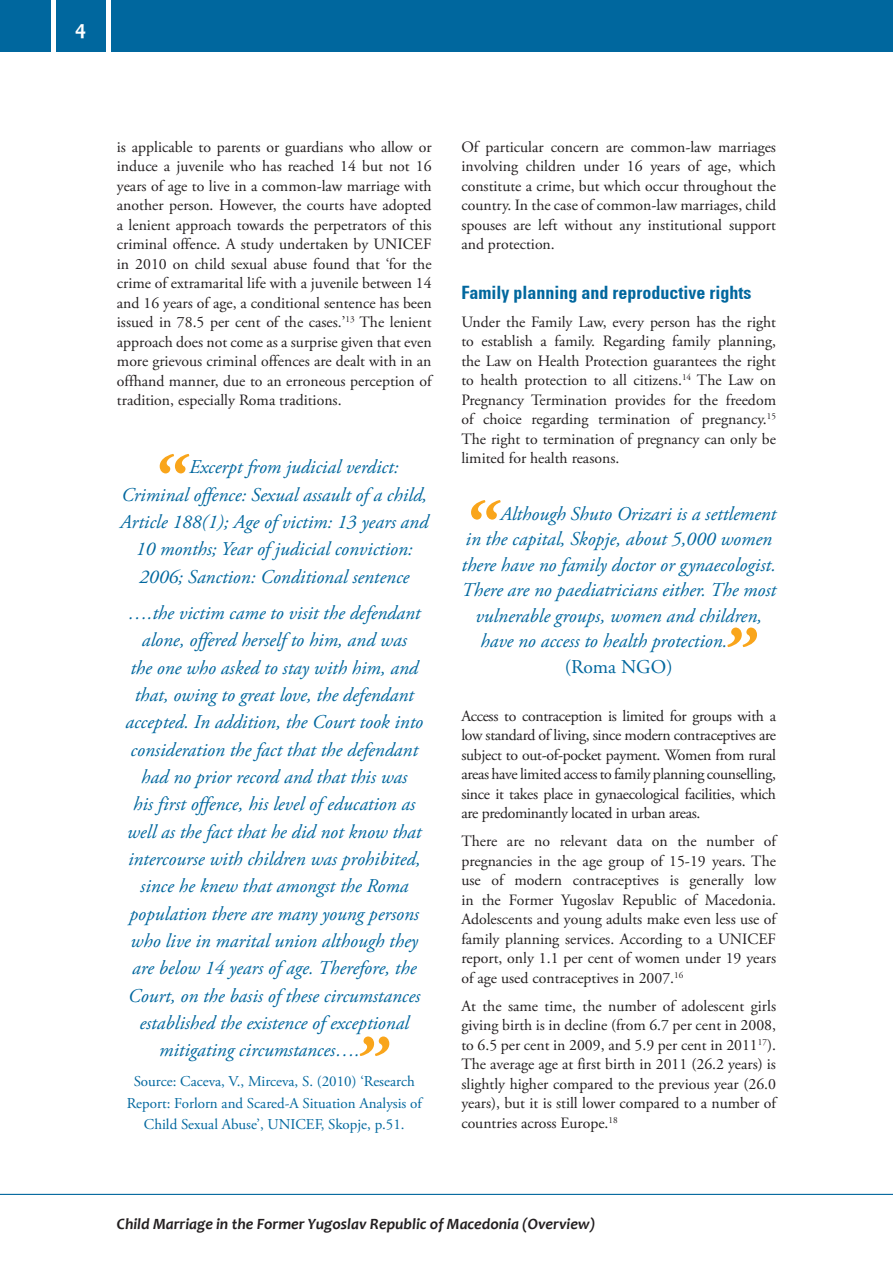
<style>
.page{position:relative;width:893px;height:1263px;background:#fff}
.page>*{position:absolute;margin:0;border:0;box-sizing:border-box;transform-origin:0 0}
.t1{font:700 21px "Candara";color:#fff}
.t2{font:italic 19.5px "Adobe Garamond Pro";color:#00679e}
.t3{font:19.5px "Adobe Garamond Pro";color:#00679e}
.t4{font:700 condensed 18px "Univers";color:#00679e}
.t5{font:15.75px/19.5px "Adobe Garamond Pro";color:#231f20;text-align:justify}
.t6{font:italic 700 15.75px "Candara";color:#231f20}
.t7{font:15px/21.3px "Adobe Garamond Pro";color:#00679e;text-align:center}
</style>
<div class="page">
<div style="left:0;top:0;width:893px;height:51px;background:#00679e"></div>
<div style="left:106px;top:0;width:5px;height:60px;background:#fff"></div>
<hr style="left:51px;top:0;width:4px;height:60px;background:#fff">
<hr style="left:0;top:1194px;width:893px;height:1px;background:#00679e">
<svg style="left:160px;top:454px;width:30px;height:19px"></svg>
<svg style="left:359px;top:1036px;width:30px;height:20px"></svg>
<svg style="left:471px;top:500px;width:30px;height:20px"></svg>
<svg style="left:727px;top:627px;width:30px;height:20px"></svg>
<h1 class="t1" style="left:75px;top:15px;width:13px">4</h1>
<p class="t5" style="left:117px;top:138px;width:316px">is applicable to parents or guardians who allow or induce a juvenile who has reached 14 but not 16 years of age to live in a common-law marriage with another person. However, the courts have adopted a lenient approach towards the perpetrators of this criminal offence. A study undertaken by UNICEF in 2010 on child sexual abuse found that ‘for the crime of extramarital life with a juvenile between 14 and 16 years of age, a conditional sentence has been issued in 78.5 per cent of the cases.’<sup>13</sup> The lenient approach does not come as a surprise given that even more grievous criminal offences are dealt with in an offhand manner, due to an erroneous perception of tradition, especially Roma traditions.</p>
<p class="t5" style="left:461px;top:138px;width:316px">Of particular concern are common-law marriages involving children under 16 years of age, which constitute a crime, but which occur throughout the country. In the case of common-law marriages, child spouses are left without any institutional support and protection.</p>
<p class="t4" style="left:461px;top:281px;width:291px">Family planning and reproductive rights</p>
<p class="t5" style="left:461px;top:313px;width:316px">Under the Family Law, every person has the right to establish a family. Regarding family planning, the Law on Health Protection guarantees the right to health protection to all citizens.<sup>14</sup> The Law on Pregnancy Termination provides for the freedom of choice regarding termination of pregnancy.<sup>15<br></sup>The right to termination of pregnancy can only be limited for health reasons.</p>
<p class="t2" style="left:189px;top:456px;width:211px">Excerpt from judicial verdict:</p>
<p class="t2" style="left:121px;top:483px;width:307px">Criminal offence: Sexual assault of a child,</p>
<p class="t2" style="left:120px;top:510px;width:310px">Article 188(1); Age of victim: 13 years and</p>
<p class="t2" style="left:136px;top:537px;width:279px">10 months; Year of judicial conviction:</p>
<p class="t2" style="left:139px;top:565px;width:272px">2006; Sanction: Conditional sentence</p>
<p class="t2" style="left:128px;top:601px;width:294px">….the victim came to visit the defendant</p>
<p class="t2" style="left:142px;top:628px;width:266px">alone, offered herself to him, and was</p>
<p class="t2" style="left:130px;top:656px;width:289px">the one who asked to stay with him, and</p>
<p class="t2" style="left:135px;top:683px;width:281px">that, owing to great love, the defendant</p>
<p class="t2" style="left:125px;top:710px;width:299px">accepted. In addition, the Court took into</p>
<p class="t2" style="left:131px;top:738px;width:289px">consideration the fact that the defendant</p>
<p class="t2" style="left:141px;top:765px;width:267px">had no prior record and that this was</p>
<p class="t2" style="left:133px;top:792px;width:283px">his first offence, his level of education as</p>
<p class="t2" style="left:127px;top:820px;width:296px">well as the fact that he did not know that</p>
<p class="t2" style="left:128px;top:847px;width:294px">intercourse with children was prohibited,</p>
<p class="t2" style="left:140px;top:874px;width:270px">since he knew that amongst the Roma</p>
<p class="t2" style="left:130px;top:902px;width:291px">population there are many young persons</p>
<p class="t2" style="left:131px;top:929px;width:289px">who live in marital union although they</p>
<p class="t2" style="left:132px;top:956px;width:286px">are below 14 years of age. Therefore, the</p>
<p class="t2" style="left:128px;top:984px;width:294px">Court, on the basis of these circumstances</p>
<p class="t2" style="left:139px;top:1011px;width:271px">established the existence of exceptional</p>
<p class="t2" style="left:159px;top:1038px;width:202px">mitigating circumstances….</p>
<p class="t7" style="left:127px;top:1071px;width:297px">Source: Caceva, V., Mirceva, S. (2010) ‘Research<br>Report: Forlorn and Scared-A Situation Analysis of<br>Child Sexual Abuse’, UNICEF, Skopje, p.51.</p>
<p class="t2" style="left:501px;top:502px;width:277px">Although Shuto Orizari is a settlement</p>
<p class="t2" style="left:466px;top:527px;width:308px">in the capital, Skopje, about 5,000 women</p>
<p class="t2" style="left:461px;top:553px;width:316px">there have no family doctor or gynaecologist.</p>
<p class="t2" style="left:461px;top:578px;width:316px">There are no paediatricians either. The most</p>
<p class="t2" style="left:475px;top:604px;width:288px">vulnerable groups, women and children,</p>
<p class="t2" style="left:480px;top:629px;width:249px">have no access to health protection.</p>
<p class="t3" style="left:565px;top:655px;width:109px">(Roma NGO)</p>
<p class="t5" style="left:461px;top:706px;width:316px">Access to contraception is limited for groups with a low standard of living, since modern contraceptives are subject to out-of-pocket payment. Women from rural areas have limited access to family planning counselling, since it takes place in gynaecological facilities, which are predominantly located in urban areas.</p>
<p class="t5" style="left:461px;top:832px;width:316px">There are no relevant data on the number of pregnancies in the age group of 15-19 years. The use of modern contraceptives is generally low in the Former Yugoslav Republic of Macedonia.<br>Adolescents and young adults make even less use of family planning services. According to a UNICEF report, only 1.1 per cent of women under 19 years of age used contraceptives in 2007.<sup>16</sup></p>
<p class="t5" style="left:461px;top:996px;width:316px">At the same time, the number of adolescent girls giving birth is in decline (from 6.7 per cent in 2008, to 6.5 per cent in 2009, and 5.9 per cent in 2011<sup>17</sup>).<br>The average age at first birth in 2011 (26.2 years) is slightly higher compared to the previous year (26.0 years), but it is still lower compared to a number of countries across Europe.<sup>18</sup></p>
<p class="t6" style="left:117px;top:1214px;width:480px">Child Marriage in the Former Yugoslav Republic of Macedonia (Overview)</p>
</div>
